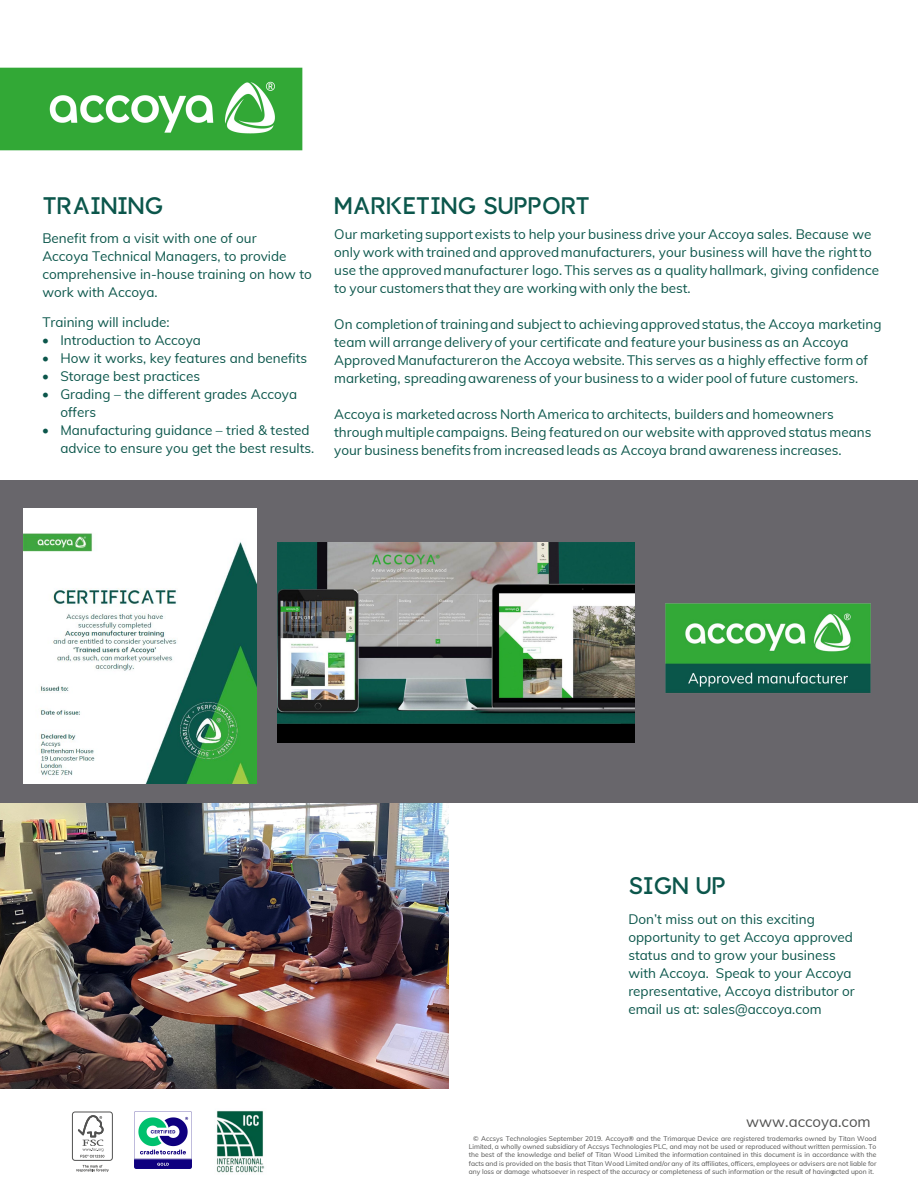
<style>
.page{position:relative;width:918px;height:1188px;background:#fff}
.page>*{position:absolute;margin:0;border:0;box-sizing:border-box;transform-origin:0 0}
.t1{font:24px "Accoya Display";color:#0b564b}
.t2{font:15px "Muli";color:#525251}
.t3{font:13.5px/18px "Muli";color:#0b564b}
.t4{font:13.5px "Muli";color:#0b564b}
.t5{font:6.75px/8.1px "Muli";color:#525251;text-align:justify}
.s1{font-style:inherit}
</style>
<div class="page">
<img style="left:0;top:803px;width:448px;height:286px">
<div style="left:0;top:480px;width:918px;height:323px;background:#68666b"></div>
<img style="left:0;top:67px;width:303px;height:84px">
<img style="left:277px;top:542px;width:358px;height:201px">
<img style="left:665px;top:603px;width:206px;height:90px">
<img style="left:24px;top:508px;width:232px;height:276px">
<div style="left:72px;top:1112px;width:41px;height:49px;border:1px solid #525251;border-radius:3px"></div>
<svg style="left:78px;top:1115px;width:26px;height:42px"></svg>
<svg style="left:76px;top:1165px;width:33px;height:7px"></svg>
<img style="left:216px;top:1110px;width:49px;height:63px">
<img style="left:135px;top:1111px;width:56px;height:57px">
<h1 class="t1" style="left:42px;top:191px;width:122px">TRAINING</h1>
<p class="t3" style="left:42px;top:229px;width:271px">Benefit <span class="s1">from</span> a visit <span class="s1">with</span> one of our<br>Accoya Technical Managers, to provide comprehensive in-house training on how to work with Accoya.</p>
<p class="t3" style="left:42px;top:312px;width:129px">Training will include:</p>
<p class="t4" style="left:42px;top:330px;width:160px">• Introduction to Accoya</p>
<p class="t3" style="left:42px;top:348px;width:266px">• <span class="s1">H</span>ow it works, key features and benefits</p>
<p class="t3" style="left:42px;top:366px;width:159px">• Storage best practice<span class="s1">s</span></p>
<p class="t3" style="left:60px;top:384px;width:238px;text-indent:-18px">• Grading – the different grades Accoya offers</p>
<p class="t3" style="left:60px;top:420px;width:255px;text-indent:-18px">• Manufacturing guidance – tried <span class="s1">&amp;</span> tested advice to ensure you get the best results.</p>
<h1 class="t1" style="left:334px;top:192px;width:257px">MARKETING SUPPORT</h1>
<p class="t3" style="left:334px;top:224px;width:546px">Our marketin<span class="s1">g support</span> exists to help your business drive your <span class="s1">Accoya</span> sales. Because we only work with trained and approved manufacturers, your business will have the right to use the approved manufacture r logo. This serves as a quality hallmark, giving confidence to your customers that they are working with only the best.</p>
<p class="t3" style="left:334px;top:314px;width:549px">On completion of training and subject to achieving approved status, the Accoya marketing team will arrange delivery of <span class="s1">your certificate and</span> feature your business as an Accoya Approved Manufacturer on the Accoya website. This serves as a highly effective form of marketing, spreading awareness of your business to a wider pool of future customers.</p>
<p class="t3" style="left:334px;top:404px;width:539px">Accoya is marketed across North America to architects, builders and homeowners through multiple campaigns. Being featured on our website with approved status means your business benefits from increased leads as Accoya brand awareness increases.</p>
<h1 class="t1" style="left:628px;top:872px;width:99px">SIGN UP</h1>
<p class="t3" style="left:628px;top:909px;width:228px">Don’t miss out on this exciting opportunity to get Accoya approved status and to grow your business with Accoya. Speak to your Accoya representative, Accoya distributor or email us at: sales@accoya.com</p>
<p class="t2" style="left:746px;top:1111px;width:126px">www.accoya.com</p>
<p class="t5" style="left:469px;top:1134px;width:409px;text-indent:4px">© Accsys Technologies September 2019. Accoya® and the Trimarque Device are registered trademarks owned by Titan Wood Limited, a wholly owned subsidiary of Accsys Technologies PLC, and may not be used or reproduced without written permission. To the best of the knowledge and belief of Titan Wood Limited the information contained in this document is in accordance with the facts and is provided on the basis that Titan Wood Limited and/or any of its affiliates, officers, employees or advisers are not liable for any loss or damage whatsoever in respect of the accuracy or completeness of such information or the result of having acted upon it.</p>
</div>
